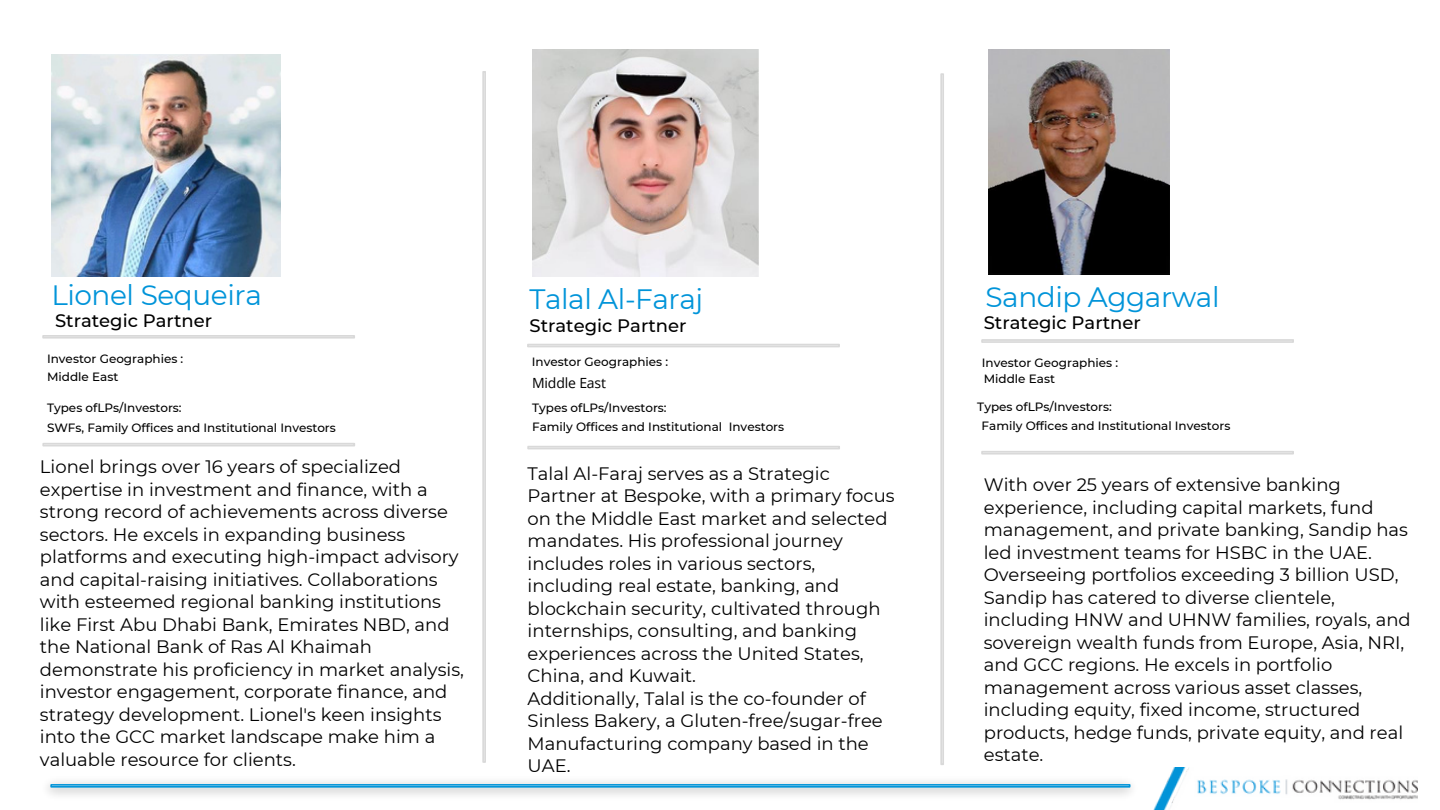
<style>
.page{position:relative;width:1440px;height:810px;background:#fff}
.page>*{position:absolute;margin:0;border:0;box-sizing:border-box;transform-origin:0 0}
.t1{font:28px "Montserrat";letter-spacing:-.015em;color:#0094d9}
.t2{font:18px/22.4px "Montserrat";color:#000}
.t3{font:500 18px "Montserrat";color:#000}
.t4{font:14px "Open Sans";letter-spacing:-.01em;color:#000}
.t5{font:500 12px "Montserrat";color:#000}
</style>
<div class="page">
<div style="left:42px;top:335px;width:313px;height:4px;border:2px solid #d9d9d9"></div>
<div style="left:42px;top:443px;width:313px;height:3px;border:2px solid #d9d9d9"></div>
<div style="left:482px;top:71px;width:4px;height:692px;border:2px solid #d9d9d9"></div>
<div style="left:527px;top:344px;width:313px;height:3px;border:2px solid #d9d9d9"></div>
<div style="left:527px;top:446px;width:313px;height:3px;border:2px solid #d9d9d9"></div>
<div style="left:940px;top:73px;width:4px;height:692px;border:2px solid #d9d9d9"></div>
<div style="left:981px;top:339px;width:313px;height:4px;border:2px solid #d9d9d9"></div>
<div style="left:981px;top:451px;width:313px;height:4px;border:2px solid #d9d9d9"></div>
<div style="left:50px;top:784px;width:1081px;height:4px;border:2px solid #0094d9"></div>
<img style="left:1153px;top:768px;width:265px;height:42px">
<img style="left:51px;top:54px;width:230px;height:222px">
<img style="left:988px;top:50px;width:182px;height:225px">
<img style="left:532px;top:50px;width:227px;height:226px">
<p class="t1" style="left:51px;top:278px;width:212px">Lionel Sequeira</p>
<p class="t3" style="left:55px;top:309px;width:159px">Strategic Partner</p>
<p class="t3" style="left:530px;top:314px;width:159px">Strategic Partner</p>
<h1 class="t5" style="left:47px;top:352px;width:138px">Investor Geographies :</h1>
<h1 class="t5" style="left:47px;top:400px;width:136px">Types ofLPs/Investors:</h1>
<p class="t1" style="left:530px;top:282px;width:175px">Talal Al-Faraj</p>
<p class="t1" style="left:986px;top:280px;width:236px">Sandip Aggarwal</p>
<p class="t3" style="left:984px;top:311px;width:159px">Strategic Partner</p>
<p class="t5" style="left:982px;top:355px;width:138px">Investor Geographies :</p>
<p class="t5" style="left:984px;top:372px;width:73px">Middle East</p>
<p class="t5" style="left:977px;top:399px;width:136px">Types ofLPs/Investors:</p>
<p class="t5" style="left:982px;top:419px;width:250px">Family Offices and Institutional Investors</p>
<h1 class="t5" style="left:532px;top:355px;width:138px">Investor Geographies :</h1>
<h2 class="t5" style="left:532px;top:400px;width:136px">Types ofLPs/Investors:</h2>
<p class="t5" style="left:47px;top:369px;width:73px">Middle East</p>
<h2 class="t4" style="left:532px;top:373px;width:75px">Middle East</h2>
<h2 class="t5" style="left:532px;top:419px;width:254px">Family Offices and Institutional Investors</h2>
<p class="t2" style="left:528px;top:462px;width:368px">Talal Al-Faraj serves as a Strategic Partner at Bespoke, with a primary focus on the Middle East market and selected mandates. His professional journey includes roles in various sectors, including real estate, banking, and blockchain security, cultivated through internships, consulting, and banking experiences across the United States, China, and Kuwait.<br>Additionally, Talal is the co-founder of Sinless Bakery, a Gluten-free/sugar-free Manufacturing company based in the UAE.</p>
<p class="t5" style="left:47px;top:420px;width:290px">SWFs, Family Offices and Institutional Investors</p>
<p class="t2" style="left:40px;top:455px;width:426px">Lionel brings over 16 years of specialized expertise in investment and finance, with a strong record of achievements across diverse sectors. He excels in expanding business platforms and executing high-impact advisory and capital-raising initiatives. Collaborations with esteemed regional banking institutions like First Abu Dhabi Bank, Emirates NBD, and the National Bank of Ras Al Khaimah demonstrate his proficiency in market analysis, investor engagement, corporate finance, and strategy development. Lionel's keen insights into the GCC market landscape make him a valuable resource for clients.</p>
<p class="t2" style="left:984px;top:474px;width:428px">With over 25 years of extensive banking experience, including capital markets, fund management, and private banking, Sandip has led investment teams for HSBC in the UAE.<br>Overseeing portfolios exceeding 3 billion USD, Sandip has catered to diverse clientele, including HNW and UHNW families, royals, and sovereign wealth funds from Europe, Asia, NRI, and GCC regions. He excels in portfolio management across various asset classes, including equity, fixed income, structured products, hedge funds, private equity, and real estate.</p>
</div>
